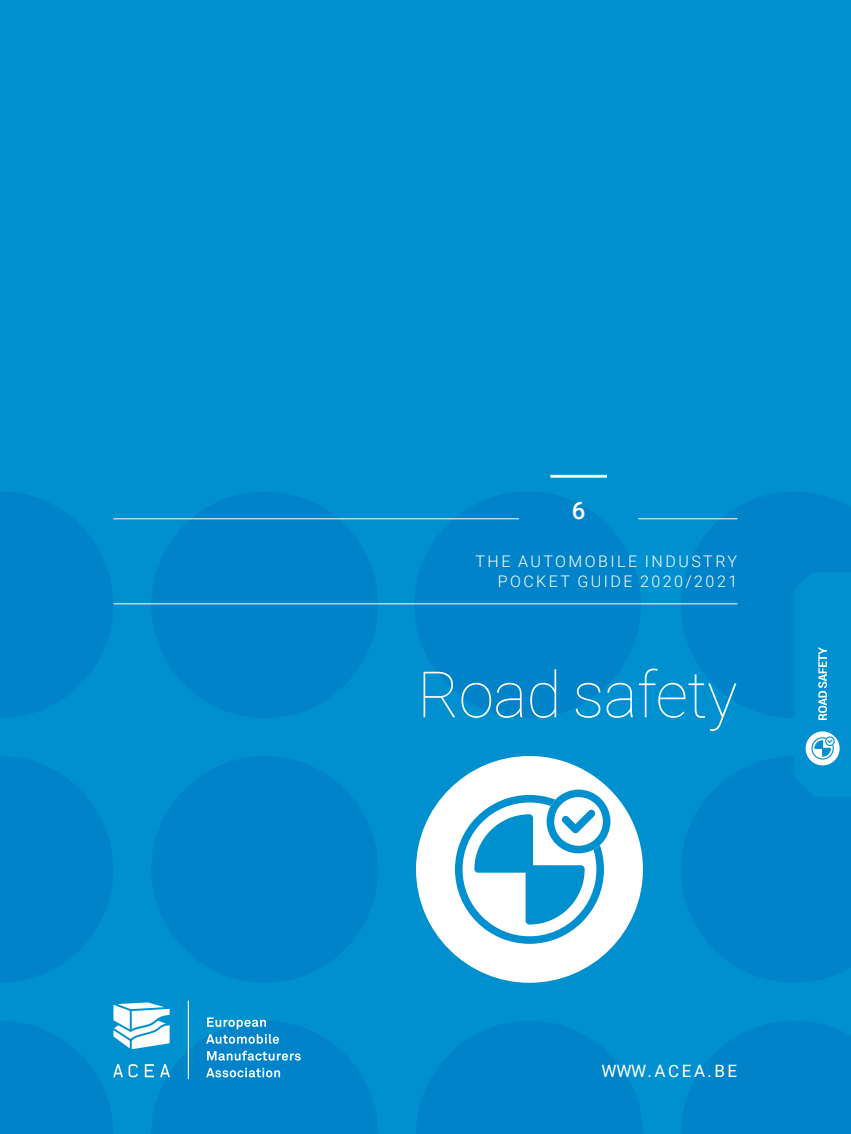
<style>
.page{position:relative;width:851px;height:1134px;background:#fff}
.page>*{position:absolute;margin:0;border:0;box-sizing:border-box;transform-origin:0 0}
.t1{font:100 64px "Roboto";letter-spacing:-.01em;color:#fff}
.t2{font:500 24px "Roboto";color:#fff}
.t3{font:17px "Roboto";letter-spacing:.15em;color:#fff}
.t4{font:300 16px/20px "Roboto";letter-spacing:.155em;color:#fff;text-align:right}
</style>
<div class="page">
<div style="left:0;top:0;width:850px;height:1134px;background:#0090cf"></div>
<svg style="left:416px;top:1021px;width:227px;height:113px"></svg>
<div style="left:151px;top:756px;width:227px;height:227px;background:#0083c9;border-radius:50%"></div>
<div style="left:151px;top:491px;width:227px;height:227px;background:#0083c9;border-radius:50%"></div>
<div style="left:414px;top:491px;width:227px;height:227px;background:#0083c9;border-radius:50%"></div>
<svg style="left:0;top:756px;width:113px;height:227px"></svg>
<svg style="left:0;top:492px;width:113px;height:226px"></svg>
<svg style="left:681px;top:1021px;width:169px;height:113px"></svg>
<svg style="left:416px;top:756px;width:226px;height:227px;fill:#fff"></svg>
<hr style="left:113px;top:603px;width:624px;height:1px;background:#fff">
<hr style="left:113px;top:518px;width:406px;height:1px;background:#fff">
<hr style="left:638px;top:518px;width:99px;height:1px;background:#fff">
<hr style="left:550px;top:475px;width:57px;height:3px;background:#fff">
<svg style="left:0;top:1000px;width:378px;height:134px"></svg>
<svg style="left:455px;top:789px;width:155px;height:155px"></svg>
<svg style="left:680px;top:492px;width:170px;height:491px"></svg>
<h2 class="t2" style="left:571px;top:493px;width:15px">6</h2>
<p class="t4" style="left:475px;top:550px;width:263px">THE AUTOMOBILE INDUSTRY<br>POCKET GUIDE 2020/ 2021</p>
<h1 class="t1" style="left:417px;top:650px;width:321px">Road safety</h1>
<p class="t3" style="left:601px;top:1059px;width:137px">WWW.ACEA.BE</p>
</div>
